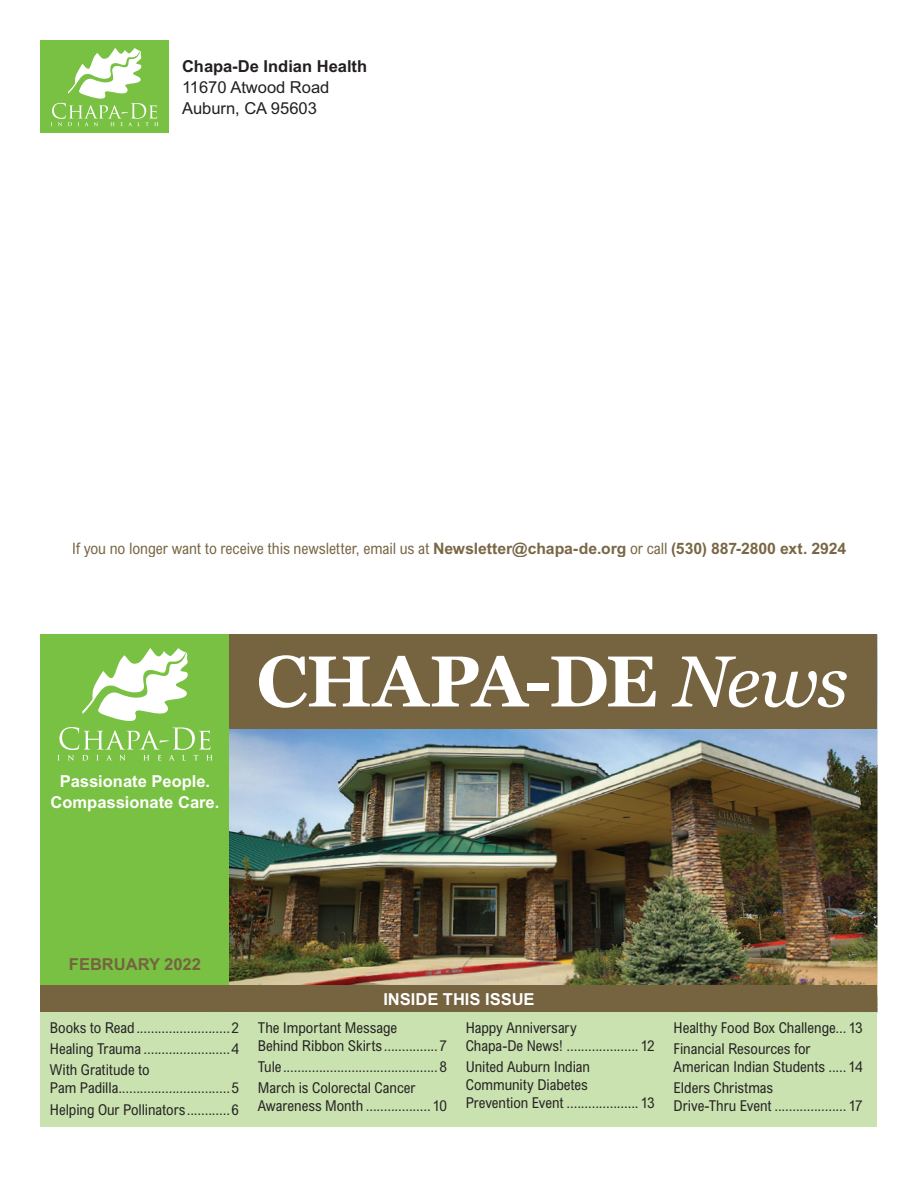
<style>
.page{position:relative;width:918px;height:1188px;background:#fff}
.page>*{position:absolute;margin:0;border:0;box-sizing:border-box;transform-origin:0 0}
.t1{font:700 72px "Georgia";letter-spacing:-.02em;color:#fff}
.t2{font:700 16.5px/21px "Arial MT Std";color:#fff;text-align:center}
.t3{font:16.5px/21px "Arial MT Std";color:#231f20}
.t4{font:700 16.5px "Arial MT Std";color:#231f20}
.t5{font:700 16.5px "Arial MT Std";color:#766340}
.t6{font:condensed 15.75px "Arial MT Std";letter-spacing:-.005em;color:#766340}
.t7{font:condensed 15px/21.3px "Arial MT Std";letter-spacing:-.005em;color:#231f20}
.s1{font-weight:700;font-stretch:normal}
.s2{font-weight:400;font-style:italic}
</style>
<div class="page">
<div style="left:40px;top:40px;width:129px;height:93px;background:#79c142"></div>
<svg style="left:51px;top:48px;width:108px;height:78px"></svg>
<img style="left:230px;top:729px;width:648px;height:257px">
<div style="left:148px;top:634px;width:730px;height:95px;background:#766340"></div>
<div style="left:40px;top:634px;width:190px;height:378px;background:#79c142"></div>
<svg style="left:57px;top:648px;width:156px;height:113px"></svg>
<div style="left:40px;top:1012px;width:838px;height:115px;background:#c8e2ae"></div>
<div style="left:40px;top:986px;width:838px;height:26px;background:#766340"></div>
<p class="t4" style="left:182px;top:56px;width:187px">Chapa-De Indian Health</p>
<p class="t3" style="left:182px;top:77px;width:149px">11670 Atwood Road<br>Auburn, CA 95603</p>
<p class="t6" style="left:72px;top:538px;width:776px">If you no longer want to receive this newsletter, email us at <span class="s1">Newsletter@chapa-de.org</span> or call <span class="s1">(530) 887-2800 ext. 2924</span></p>
<p class="t2" style="left:51px;top:770px;width:170px">Passionate People.<br>Compassionate Care.</p>
<h1 class="t1" style="left:256px;top:627px;width:593px">CHAPA-DE <span class="s2">News</span></h1>
<p class="t5" style="left:69px;top:955px;width:134px">FEBRUARY 2022</p>
<p class="t7" style="left:50px;top:1017px;width:191px;text-align:justify">Books to Read..........................2<br>Healing Trauma ........................4<br>With Gratitude to</p>
<p class="t7" style="left:50px;top:1077px;width:191px">Pam Padilla...............................5<br>Helping Our Pollinators............6</p>
<p class="t2" style="left:383px;top:988px;width:153px">INSIDE THIS ISSUE</p>
<p class="t7" style="left:258px;top:1018px;width:190px;line-height:18px">The Important Message<br>Behind Ribbon Skirts...............7</p>
<p class="t7" style="left:258px;top:1056px;width:190px">Tule...........................................8<br>March is Colorectal Cancer</p>
<p class="t7" style="left:258px;top:1095px;width:190px">Awareness Month ..................10</p>
<p class="t7" style="left:466px;top:1018px;width:191px;line-height:18px">Happy Anniversary<br>Chapa-De News! ....................12</p>
<p class="t7" style="left:466px;top:1058px;width:190px;line-height:18px">United Auburn Indian<br>Community Diabetes<br>Prevention Event ....................13</p>
<p class="t7" style="left:674px;top:1017px;width:190px">Healthy Food Box Challenge...13<br>Financial Resources for</p>
<p class="t7" style="left:674px;top:1056px;width:190px">American Indian Students .....14<br>Elders Christmas</p>
<p class="t7" style="left:674px;top:1095px;width:191px">Drive-Thru Event ....................17</p>
</div>
